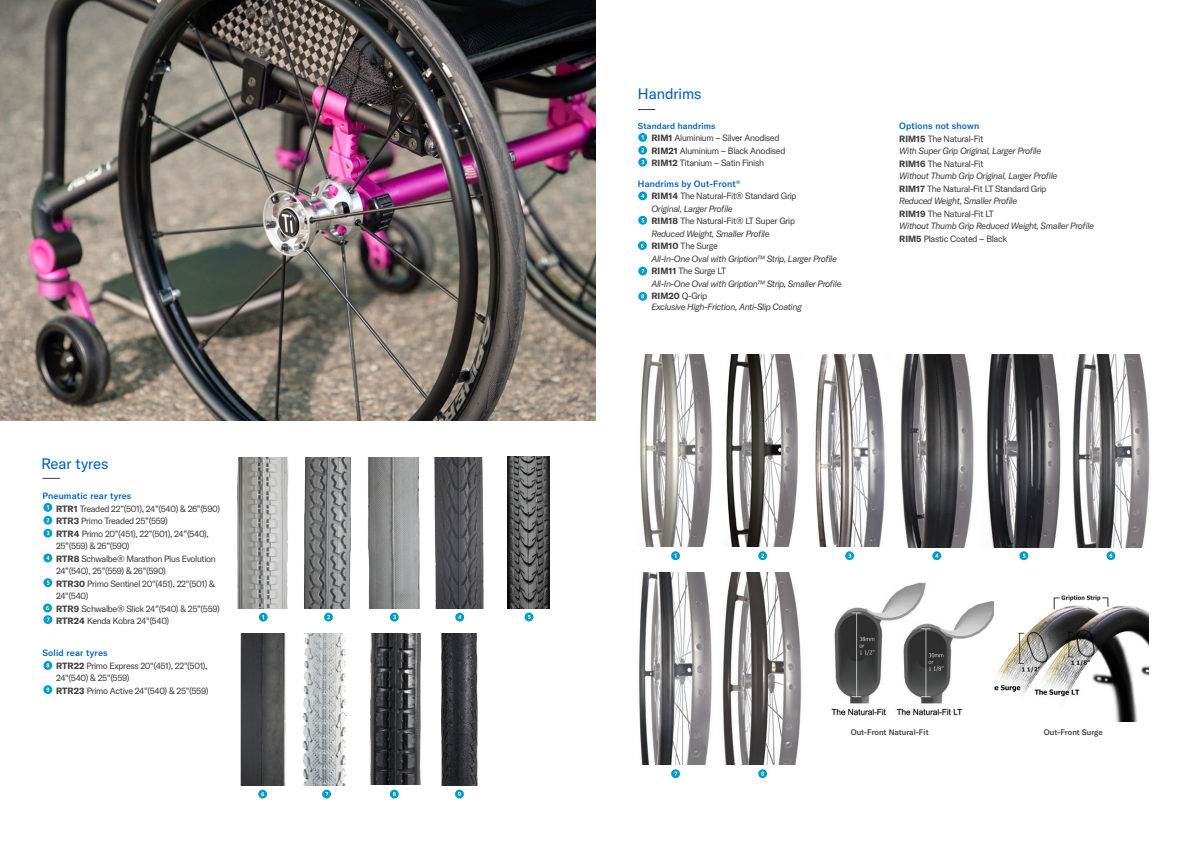
<style>
.page{position:relative;width:1191px;height:842px;background:#fff}
.page>*{position:absolute;margin:0;border:0;box-sizing:border-box;transform-origin:0 0}
.t1{font:15px "GT America";color:#005cbe}
.Product_list{font:9px/12.5px "GT America";letter-spacing:-.035em;color:#3e3e3f}
.Product_list-2{font:italic 9px/12.5px "GT America";letter-spacing:-.035em;color:#3e3e3f}
.Product_list-3{font:500 9px "GT America";letter-spacing:.02em;color:#005cbe}
.Product_list-4{font:500 8.6px "GT America";letter-spacing:.02em;color:#005cbe}
.Product_list-5{font:500 8px "GT America";color:#3e3e3f}
.s1{font-weight:500;color:#005cbe}
.s2{font-weight:700}
.s3{font-weight:500;font-style:normal;color:#005cbe}
.s4{font-weight:700;font-style:normal}
.s5{font-style:normal}
.s6{font-style:italic}
</style>
<div class="page">
<svg style="left:524px;top:612px;width:9px;height:9px"></svg>
<svg style="left:258px;top:790px;width:9px;height:8px"></svg>
<img style="left:507px;top:457px;width:42px;height:152px">
<svg style="left:322px;top:790px;width:9px;height:8px"></svg>
<img style="left:0;top:0;width:595px;height:421px">
<img style="left:434px;top:457px;width:50px;height:151px">
<img style="left:237px;top:457px;width:52px;height:151px">
<img style="left:240px;top:633px;width:46px;height:152px">
<img style="left:441px;top:633px;width:37px;height:152px">
<img style="left:370px;top:633px;width:51px;height:152px">
<img style="left:302px;top:633px;width:46px;height:152px">
<img style="left:304px;top:457px;width:47px;height:151px">
<img style="left:368px;top:457px;width:52px;height:151px">
<img style="left:640px;top:354px;width:73px;height:193px">
<img style="left:726px;top:354px;width:424px;height:193px">
<img style="left:639px;top:572px;width:163px;height:193px">
<img style="left:993px;top:595px;width:155px;height:127px">
<img style="left:831px;top:582px;width:162px;height:134px">
<svg style="left:638px;top:109px;width:17px;height:1px"></svg>
<svg style="left:42px;top:478px;width:18px;height:1px"></svg>
<svg style="left:259px;top:613px;width:9px;height:8px"></svg>
<svg style="left:324px;top:613px;width:9px;height:8px"></svg>
<svg style="left:43px;top:503px;width:9px;height:35px"></svg>
<svg style="left:390px;top:613px;width:9px;height:9px"></svg>
<svg style="left:43px;top:553px;width:9px;height:9px"></svg>
<svg style="left:455px;top:613px;width:9px;height:8px"></svg>
<svg style="left:43px;top:578px;width:9px;height:9px"></svg>
<svg style="left:43px;top:603px;width:9px;height:21px"></svg>
<svg style="left:43px;top:661px;width:9px;height:9px"></svg>
<svg style="left:390px;top:790px;width:9px;height:8px"></svg>
<svg style="left:43px;top:685px;width:9px;height:9px"></svg>
<svg style="left:455px;top:790px;width:9px;height:8px"></svg>
<svg style="left:638px;top:133px;width:9px;height:34px"></svg>
<svg style="left:638px;top:191px;width:9px;height:9px"></svg>
<svg style="left:932px;top:551px;width:9px;height:9px"></svg>
<svg style="left:638px;top:216px;width:9px;height:9px"></svg>
<svg style="left:1019px;top:551px;width:9px;height:9px"></svg>
<svg style="left:638px;top:241px;width:9px;height:9px"></svg>
<svg style="left:1106px;top:551px;width:9px;height:9px"></svg>
<svg style="left:638px;top:267px;width:9px;height:8px"></svg>
<svg style="left:671px;top:769px;width:9px;height:9px"></svg>
<svg style="left:638px;top:292px;width:9px;height:9px"></svg>
<svg style="left:758px;top:769px;width:9px;height:9px"></svg>
<svg style="left:671px;top:551px;width:9px;height:9px"></svg>
<svg style="left:758px;top:551px;width:9px;height:9px"></svg>
<svg style="left:845px;top:551px;width:9px;height:9px"></svg>
<p class="t1" style="left:41px;top:454px;width:68px">Rear tyres</p>
<p class="Product_list" style="left:56px;top:490px;width:166px;text-indent:-14px"><span class="s1">Pneumatic rear tyres<br></span><span class="s2">RTR1</span> Treaded 22”(501), 24”(540) &amp; 26”(590)<br><span class="s2">RTR3</span> Primo Treaded 25”(559)<br><span class="s2">RTR4</span> Primo 20”(451), 22”(501), 24”(540),<br>25”(559) &amp; 26”(590)<br><span class="s2">RTR8</span> Schwalbe® Marathon Plus Evolution<br>24”(540), 25”(559) &amp; 26”(590)<br><span class="s2">RTR30</span> Primo Sentinel 20"(451), 22"(501) &amp;<br>24"(540)<br><span class="s2">RTR9</span> Schwalbe® Slick 24”(540) &amp; 25”(559)<br><span class="s2">RTR24</span> Kenda Kobra 24"(540)</p>
<p class="Product_list" style="left:56px;top:647px;width:154px;text-indent:-14px"><span class="s1">Solid rear tyres<br></span><span class="s2">RTR22</span> Primo Express 20"(451), 22"(501),<br>24"(540) &amp; 25"(559)<br><span class="s2">RTR23</span> Primo Active 24"(540) &amp; 25"(559)</p>
<p class="t1" style="left:638px;top:85px;width:65px">Handrims</p>
<p class="Product_list-4" style="left:638px;top:120px;width:79px">Standard handrims</p>
<p class="Product_list" style="left:651px;top:132px;width:135px"><span class="s2">RIM1</span> Aluminium – Silver Anodised<br><span class="s2">RIM21</span> Aluminium – Black Anodised<br><span class="s2">RIM12</span> Titanium – Satin Finish</p>
<p class="Product_list-2" style="left:651px;top:177px;width:191px;text-indent:-14px"><span class="s3">Handrims by Out-Front</span><sup>®<br></sup><span class="s4">RIM14</span> <span class="s5">The Natural-Fit® Standard Grip<br></span>Original, Larger Profile<br><span class="s4">RIM18</span> <span class="s5">The Natural-Fit® LT Super Grip<br></span>Reduced Weight, Smaller Profile<br><span class="s4">RIM10</span> <span class="s5">The Surge<br></span>All-In-One Oval with Gription™ Strip, Larger Profile<br><span class="s4">RIM11</span> <span class="s5">The Surge LT<br></span>All-In-One Oval with Gription™ Strip, Smaller Profile<br><span class="s4">RIM20</span> <span class="s5">Q-Grip</span></p>
<p class="Product_list-2" style="left:651px;top:300px;width:152px">Exclusive High-Friction, Anti-Slip Coating</p>
<p class="Product_list-3" style="left:899px;top:121px;width:81px">Options not shown</p>
<p class="Product_list-2" style="left:899px;top:132px;width:143px"><span class="s4">RIM15</span> <span class="s5">The Natural-Fit<br></span>With Super Grip Original, Larger Profile</p>
<p class="Product_list-2" style="left:899px;top:157px;width:160px"><span class="s4">RIM16</span> <span class="s5">The Natural-Fit<br></span>Without Thumb Grip Original, Larger Profile</p>
<p class="Product_list" style="left:899px;top:182px;width:149px"><span class="s2">RIM17</span> The Natural-Fit LT Standard Grip<br><span class="s6">Reduced Weight, Smaller Profile</span></p>
<p class="Product_list-2" style="left:899px;top:207px;width:196px"><span class="s4">RIM19</span> <span class="s5">The Natural-Fit LT<br></span>Without Thumb Grip Reduced Weight, Smaller Profile</p>
<p class="Product_list" style="left:899px;top:232px;width:109px"><span class="s2">RIM5</span> Plastic Coated – Black</p>
<p class="Product_list-5" style="left:850px;top:727px;width:79px">Out-Front Natural-Fit</p>
<p class="Product_list-5" style="left:1044px;top:727px;width:60px">Out-Front Surge</p>
</div>
